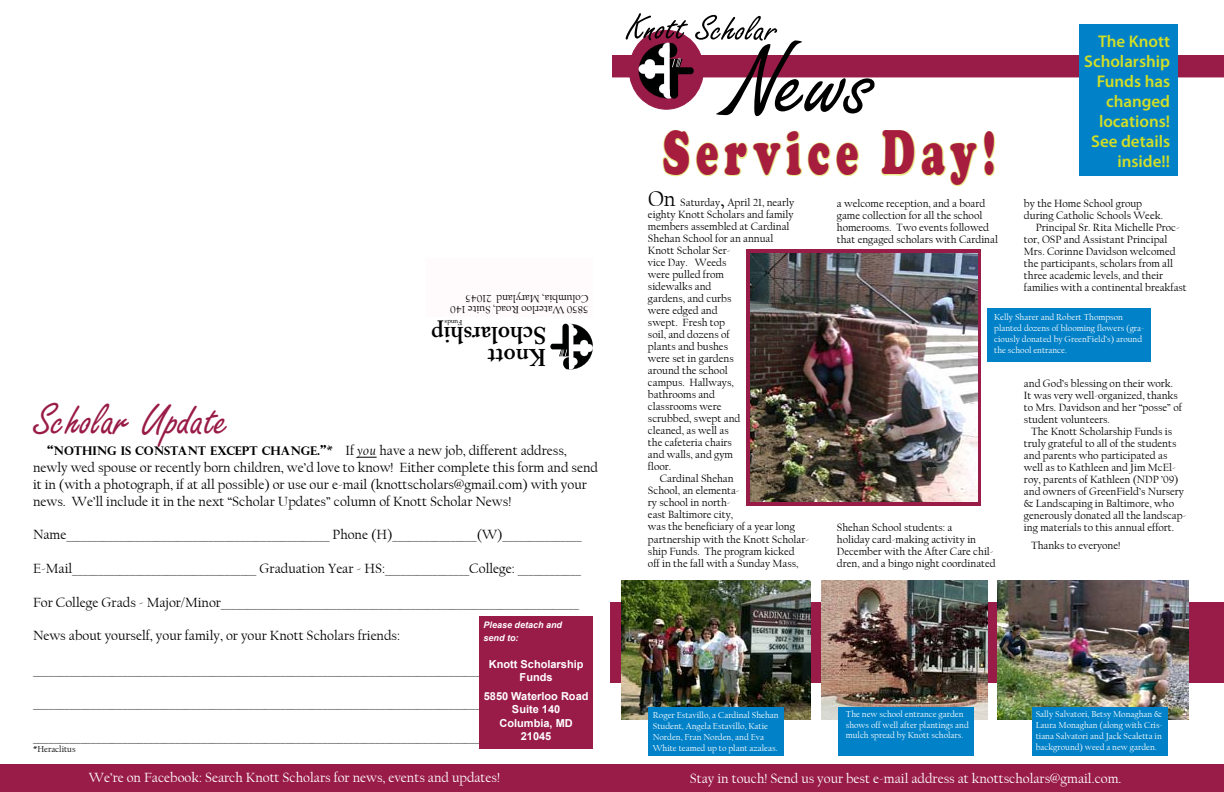
<style>
.page{position:relative;width:1224px;height:792px;background:#fff}
.page>*{position:absolute;margin:0;border:0;box-sizing:border-box;transform-origin:0 0}
.t1{font:900 63.8px "Cooper";letter-spacing:.15em;color:#a71d3d;scale:.66 1}
.t2{font:48px "Freestyle Script";color:#991b47}
.t3{font:600 24px/22.4px "Adobe Caslon Pro";color:#000101}
.t4{font:600 17px/20px "Myriad Pro";color:#d2de26;text-align:right}
.t5{font:14px/16.8px "Californian FB";color:#000}
.t6{font:14px "Californian FB";color:#fff}
.t7{font:11px/12px "Californian FB";color:#000}
.t8{font:700 11px/13.2px "Arial";color:#fff;text-align:center}
.t9{font:600 11px/12px "Adobe Caslon Pro";color:#000101}
.t10{font:9px/10.8px "Californian FB";color:#fff}
.t11{font:italic 700 9px/13.2px "Arial";color:#fff}
.t12{font:9px "Californian FB";color:#000}
.t13{font:7.2px "Adobe Caslon Pro";color:#000101}
.s1{font-family:"Perpetua Titling";font-weight:700}
.s2{font-family:"Perpetua Titling";font-weight:700;font-size:12px}
.s3{font-style:italic}
.s4{font-size:22px}
</style>
<div class="page">
<div style="left:0;top:764px;width:1224px;height:28px;background:#991b47"></div>
<svg style="left:612px;top:13px;width:612px;height:106px"></svg>
<div style="left:1079px;top:24px;width:98px;height:151px;background:#0081c8"></div>
<div style="left:611px;top:602px;width:613px;height:81px;background:#991b47"></div>
<img style="left:998px;top:581px;width:190px;height:139px">
<img style="left:621px;top:581px;width:190px;height:139px">
<img style="left:821px;top:581px;width:166px;height:139px">
<svg style="left:746px;top:249px;width:235px;height:256px;background:#962d50"></svg>
<img style="left:751px;top:253px;width:226px;height:248px">
<div style="left:1033px;top:708px;width:135px;height:48px;background:#0081c8"></div>
<div style="left:839px;top:708px;width:135px;height:48px;background:#0081c8"></div>
<svg style="left:357px;top:457px;width:20px;height:1px"></svg>
<div style="left:480px;top:616px;width:113px;height:133px;background:#991b47"></div>
<div style="left:648px;top:708px;width:136px;height:48px;background:#0081c8"></div>
<svg style="left:662px;top:130px;width:197px;height:47px"></svg>
<svg style="left:881px;top:130px;width:115px;height:57px"></svg>
<svg style="left:550px;top:324px;width:43px;height:46px"></svg>
<div style="left:427px;top:258px;width:166px;height:59px;background:#fffbfd"></div>
<div style="left:987px;top:308px;width:164px;height:53px;background:#0081c8"></div>
<p class="t9" style="left:591px;top:310px;width:138px;rotate:-180deg">1340 Smith Avenue, Suite 200<br>Baltimore, Maryland 21209</p>
<p class="t7" style="left:589px;top:315px;width:140px;line-height:11px;rotate:-180deg">5850 Waterloo Road, Suite 140<br>Columbia, Maryland 21045</p>
<p class="t13" style="left:463px;top:327px;width:19px;rotate:-180deg">Funds</p>
<h3 class="t3" style="left:546px;top:368px;width:117px;rotate:-180deg">Knott<br>Scholarship</h3>
<h2 class="t2" style="left:34px;top:395px;width:197px">Scholar Update</h2>
<p class="t5" style="left:33px;top:443px;width:567px;text-indent:14px"><span class="s1">“</span><span class="s2">NOTHING IS CONSTANT EXCEPT CHANGE.</span><span class="s1">”</span>* If <span class="s3">you</span> have a new job, different address, newly wed spouse or recently born children, we’d love to know! Either complete this form and send it in (with a photograph, if at all possible) or use our e-mail (knottscholars@gmail.com) with your news. We’ll include it in the next “Scholar Updates” column of Knott Scholar News!</p>
<p class="t5" style="left:33px;top:527px;width:550px">Name__________________________________________________ Phone (H)________________(W)_______________</p>
<p class="t5" style="left:33px;top:560px;width:550px">E-Mail___________________________________ Graduation Year - HS:________________College: ____________</p>
<p class="t5" style="left:33px;top:594px;width:547px">For College Grads - Major/Minor____________________________________________________________________</p>
<p class="t5" style="left:33px;top:627px;width:369px">News about yourself, your family, or your Knott Scholars friends:</p>
<p class="t5" style="left:33px;top:661px;width:454px">______________________________________________________________________________________</p>
<p class="t5" style="left:33px;top:695px;width:454px">______________________________________________________________________________________</p>
<p class="t5" style="left:33px;top:728px;width:454px">______________________________________________________________________________________</p>
<p class="t12" style="left:33px;top:744px;width:44px">*Heraclitus</p>
<p class="t11" style="left:484px;top:619px;width:80px">Please detach and send to:</p>
<p class="t8" style="left:489px;top:658px;width:96px">Knott Scholarship<br>Funds</p>
<p class="t8" style="left:484px;top:690px;width:106px">5850 Waterloo Road<br>Suite 140<br>Columbia, MD<br>21045</p>
<p class="t6" style="left:89px;top:770px;width:413px">We’re on Facebook: Search Knott Scholars for news, events and updates!</p>
<h1 class="t1" style="left:663px;top:116px;width:506px">Service Day!</h1>
<h3 class="t4" style="left:1084px;top:31px;width:88px">The Knott<br>Scholarship<br>Funds has changed locations!<br>See details inside!!</h3>
<p class="t7" style="left:648px;top:197px;width:148px"><span class="s4">On</span> Saturday<span class="s4">,</span> April 21, nearly</p>
<p class="t7" style="left:648px;top:209px;width:147px">eighty Knott Scholars and family</p>
<p class="t7" style="left:648px;top:221px;width:143px">members assembled at Cardinal</p>
<p class="t7" style="left:648px;top:233px;width:127px">Shehan School for an annual</p>
<p class="t7" style="left:648px;top:245px;width:84px">Knott Scholar Ser-</p>
<p class="t7" style="left:648px;top:257px;width:80px">vice Day. Weeds</p>
<p class="t7" style="left:648px;top:269px;width:78px">were pulled from</p>
<p class="t7" style="left:648px;top:281px;width:65px">sidewalks and</p>
<p class="t7" style="left:648px;top:293px;width:85px">gardens, and curbs</p>
<p class="t7" style="left:648px;top:305px;width:71px">were edged and</p>
<p class="t7" style="left:648px;top:317px;width:79px">swept. Fresh top</p>
<p class="t7" style="left:648px;top:329px;width:83px">soil, and dozens of</p>
<p class="t7" style="left:648px;top:341px;width:82px">plants and bushes</p>
<p class="t7" style="left:648px;top:353px;width:87px">were set in gardens</p>
<p class="t7" style="left:648px;top:365px;width:81px">around the school</p>
<p class="t7" style="left:648px;top:377px;width:87px">campus. Hallways,</p>
<p class="t7" style="left:648px;top:389px;width:69px">bathrooms and</p>
<p class="t7" style="left:648px;top:401px;width:75px">classrooms were</p>
<p class="t7" style="left:648px;top:413px;width:94px">scrubbed, swept and</p>
<p class="t7" style="left:648px;top:425px;width:82px">cleaned, as well as</p>
<p class="t7" style="left:648px;top:437px;width:86px">the cafeteria chairs</p>
<p class="t7" style="left:648px;top:449px;width:87px">and walls, and gym</p>
<p class="t7" style="left:648px;top:461px;width:25px">floor.</p>
<p class="t7" style="left:660px;top:473px;width:75px">Cardinal Shehan</p>
<p class="t7" style="left:648px;top:485px;width:93px">School, an elementa-</p>
<p class="t7" style="left:648px;top:497px;width:84px">ry school in north-</p>
<p class="t7" style="left:648px;top:509px;width:87px">east Baltimore city,</p>
<p class="t7" style="left:648px;top:521px;width:148px">was the beneficiary of a year long</p>
<p class="t7" style="left:648px;top:533px;width:163px">partnership with the Knott Scholar-</p>
<p class="t7" style="left:648px;top:545px;width:148px">ship Funds. The program kicked</p>
<p class="t7" style="left:648px;top:557px;width:152px">off in the fall with a Sunday Mass,</p>
<p class="t7" style="left:837px;top:197px;width:163px">a welcome reception, and a board game collection for all the school homerooms. Two events followed that engaged scholars with Cardinal</p>
<p class="t7" style="left:1024px;top:197px;width:120px">by the Home School group</p>
<p class="t7" style="left:1024px;top:209px;width:141px">during Catholic Schools Week.</p>
<p class="t7" style="left:1036px;top:221px;width:146px">Principal Sr. Rita Michelle Proc-</p>
<p class="t7" style="left:1024px;top:233px;width:145px">tor, OSP and Assistant Principal</p>
<p class="t7" style="left:1024px;top:245px;width:153px">Mrs. Corinne Davidson welcomed</p>
<p class="t7" style="left:1024px;top:257px;width:151px">the participants, scholars from all</p>
<p class="t7" style="left:1024px;top:269px;width:141px">three academic levels, and their</p>
<p class="t7" style="left:1024px;top:281px;width:164px">families with a continental breakfast</p>
<p class="t10" style="left:994px;top:312px;width:152px">Kelly Sharer and Robert Thompson planted dozens of blooming flowers (gra&shy;ciously donated by GreenField’s) around the school entrance.</p>
<p class="t7" style="left:837px;top:521px;width:160px">Shehan School students: a<br>holiday card-making activity in<br>December with the After Care chil&shy;dren, and a bingo night coordinated</p>
<p class="t7" style="left:1024px;top:377px;width:160px">and God’s blessing on their work.<br>It was very well-organized, thanks to Mrs. Davidson and her “posse” of student volunteers.</p>
<p class="t7" style="left:1024px;top:425px;width:164px;text-indent:7px">The Knott Scholarship Funds is truly grateful to all of the students and parents who participated as well as to Kathleen and Jim McEl&shy;roy, parents of Kathleen (NDP ’09) and owners of GreenField’s Nursery &amp; Landscaping in Baltimore, who generously donated all the landscap&shy;ing materials to this annual effort.</p>
<p class="t7" style="left:1031px;top:539px;width:91px">Thanks to everyone!</p>
<p class="t10" style="left:846px;top:709px;width:125px">The new school entrance garden shows off well after plantings and mulch spread by Knott scholars.</p>
<p class="t10" style="left:653px;top:710px;width:127px">Roger Estavillo, a Cardinal Shehan<br>Student, Angela Estavillo, Katie<br>Norden, Fran Norden, and Eva<br>White teamed up to plant azaleas.</p>
<p class="t10" style="left:1036px;top:709px;width:129px;text-align:justify">Sally Salvatori, Betsy Monaghan &amp; Laura Monaghan (along with Cris&shy;tiana Salvatori and Jack Scaletta in background) weed a new garden.</p>
<p class="t6" style="left:690px;top:771px;width:433px">Stay in touch! Send us your best e-mail address at knottscholars@gmail.com.</p>
</div>
